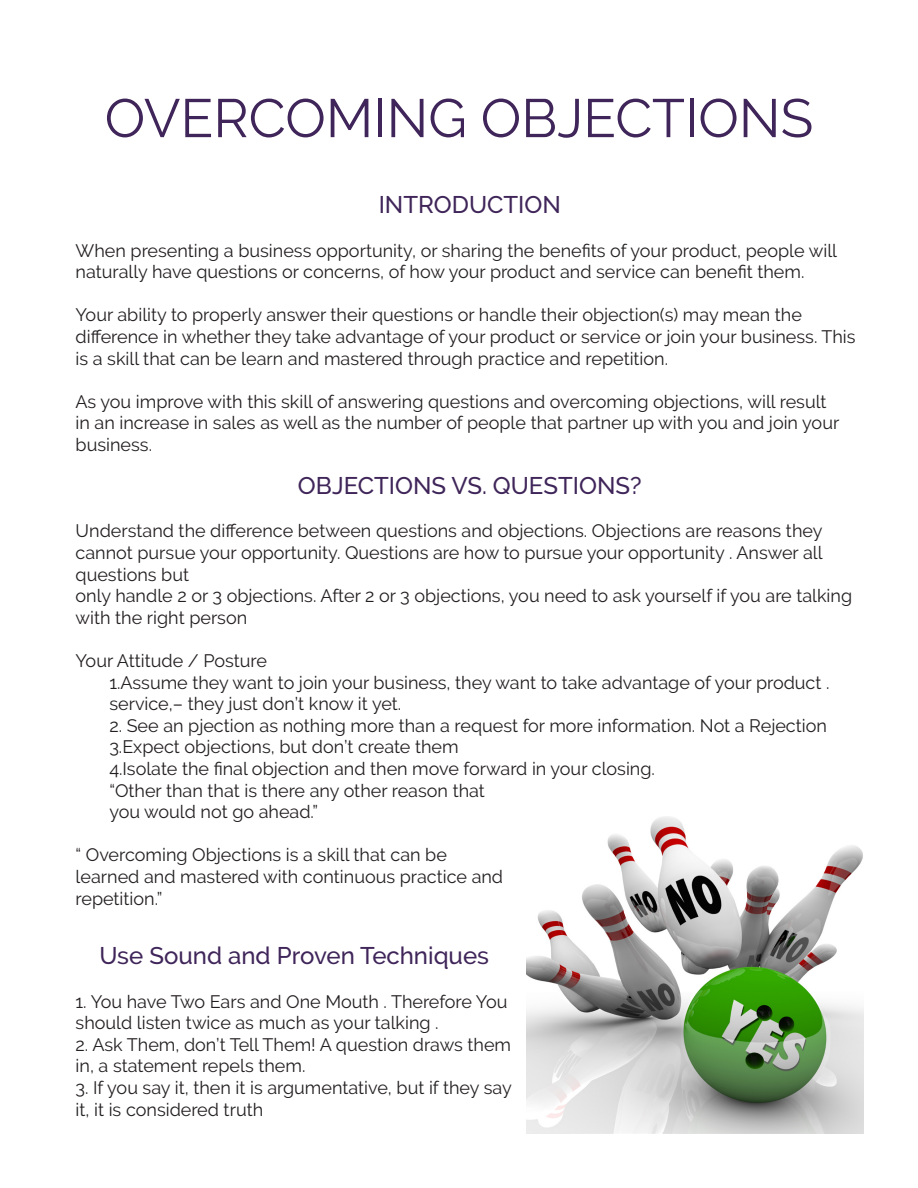
<style>
.page{position:relative;width:918px;height:1188px;background:#fff}
.page>*{position:absolute;margin:0;border:0;box-sizing:border-box;transform-origin:0 0}
.Raleway{font:54px "Raleway";color:#3f2559}
.t1{font:500 24px "Raleway";color:#3f2559}
.t2{font:18px/21.6px "Raleway";color:#231f20}
</style>
<div class="page">
<img style="left:526px;top:816px;width:338px;height:318px">
<p class="Raleway" style="left:105px;top:87px;width:710px">OVERCOMING OBJECTIONS</p>
<p class="t1" style="left:379px;top:191px;width:184px">INTRODUCTION</p>
<p class="t2" style="left:76px;top:239px;width:763px">When presenting a business opportunity, or sharing the benefits of your product, people will naturally have questions or concerns, of how your product and service can benefit them.</p>
<p class="t2" style="left:76px;top:304px;width:782px">Your ability to properly answer their questions or handle their objection(s) may mean the difference in whether they take advantage of your product or service or join your business. This is a skill that can be learn and mastered through practice and repetition.</p>
<p class="t2" style="left:76px;top:391px;width:765px">As you improve with this skill of answering questions and overcoming objections, will result in an increase in sales as well as the number of people that partner up with you and join your business.</p>
<p class="t1" style="left:298px;top:472px;width:345px">OBJECTIONS VS. QUESTIONS?</p>
<p class="t2" style="left:76px;top:520px;width:749px;text-align:justify">Understand the difference between questions and objections. Objections are reasons they cannot pursue your opportunity. Questions are how to pursue your opportunity . Answer all questions but</p>
<p class="t2" style="left:76px;top:585px;width:778px">only handle 2 or 3 objections. After 2 or 3 objections, you need to ask yourself if you are talking with the right person</p>
<p class="t2" style="left:76px;top:650px;width:193px">Your Attitude / Posture</p>
<p class="t2" style="left:109px;top:671px;width:722px">1.Assume they want to join your business, they want to take advantage of your product . service,– they just don’t know it yet.</p>
<p class="t2" style="left:109px;top:715px;width:719px">2. See an pjection as nothing more than a request for more information. Not a Rejection</p>
<p class="t2" style="left:109px;top:736px;width:351px">3.Expect objections, but don’t create them</p>
<p class="t2" style="left:109px;top:758px;width:547px">4.Isolate the final objection and then move forward in your closing.</p>
<p class="t2" style="left:109px;top:779px;width:377px">“Other than that is there any other reason that you would not go ahead.”</p>
<p class="t2" style="left:76px;top:844px;width:429px">“ Overcoming Objections is a skill that can be learned and mastered with continuous practice and repetition.”</p>
<p class="t1" style="left:100px;top:942px;width:391px">Use Sound and Proven Techniques</p>
<p class="t2" style="left:76px;top:990px;width:433px">1. You have Two Ears and One Mouth . Therefore You should listen twice as much as your talking .</p>
<p class="t2" style="left:76px;top:1034px;width:437px">2. Ask Them, don’t Tell Them! A question draws them in, a statement repels them.</p>
<p class="t2" style="left:76px;top:1077px;width:438px">3. If you say it, then it is argumentative, but if they say it, it is considered truth</p>
</div>
